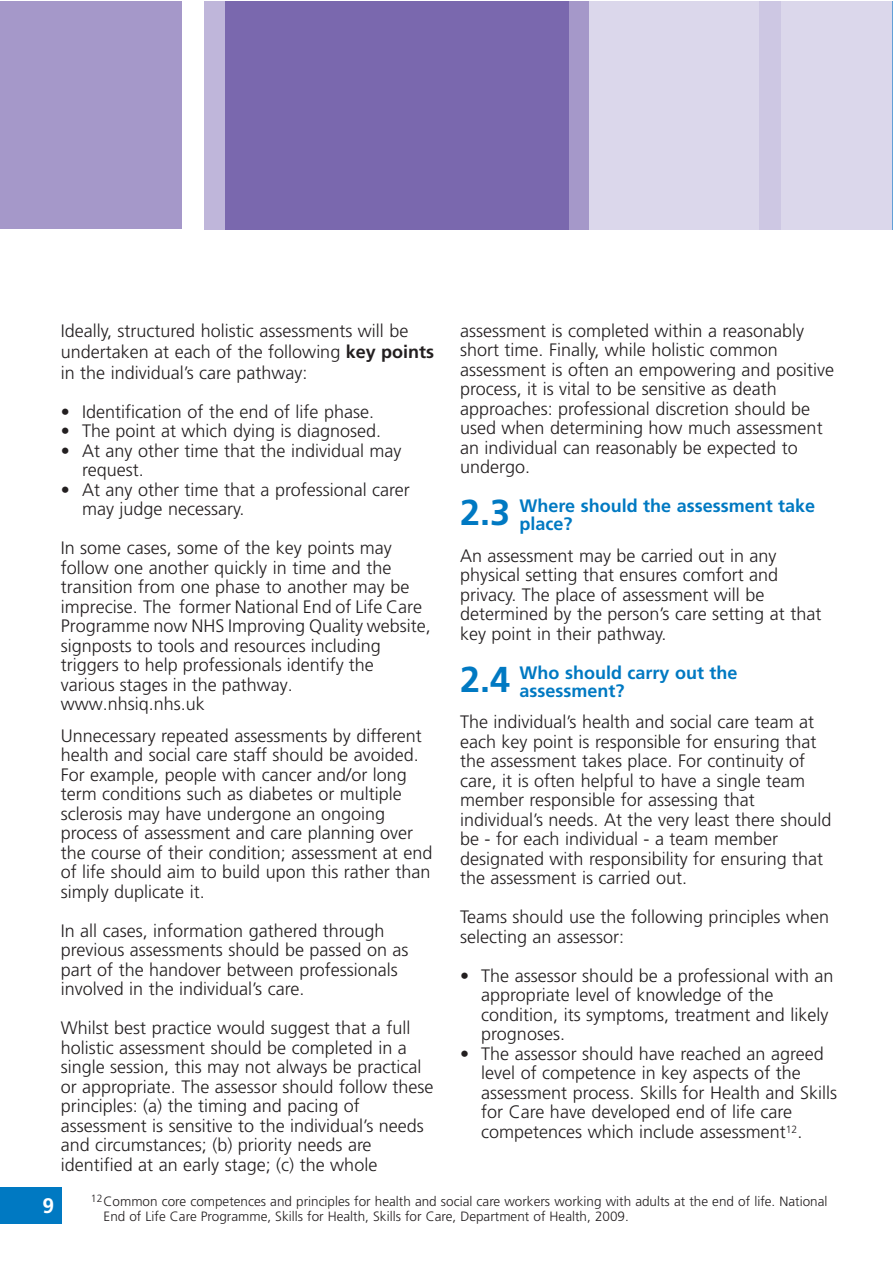
<style>
.page{position:relative;width:893px;height:1263px;background:#fff}
.page>*{position:absolute;margin:0;border:0;box-sizing:border-box;transform-origin:0 0}
.t1{font:700 21px "Frutiger";color:#fff}
.t2{font:300 18px/19.5px "Frutiger";color:#231f20}
.t3{font:300 18px/19.5px "Frutiger LT Std";color:#231f20}
.t4{font:700 18px/18px "Frutiger";color:#0079c2}
.t5{font:300 13.5px/15px "Frutiger";color:#231f20}
.s1{font-weight:700}
.s2{font-family:"Frutiger LT Std"}
.s3{font-size:36px}
</style>
<div class="page">
<div style="left:448px;top:1px;width:444px;height:228px;background:#dbd7eb"></div>
<div style="left:0;top:1px;width:181px;height:228px;background:#a598c9"></div>
<div style="left:205px;top:1px;width:21px;height:228px;background:#bfb6da"></div>
<div style="left:759px;top:1px;width:22px;height:228px;background:#cdc7e3"></div>
<div style="left:569px;top:1px;width:21px;height:228px;background:#a598c9"></div>
<div style="left:589px;top:1px;width:169px;height:228px;background:#dbd7eb"></div>
<div style="left:226px;top:1px;width:343px;height:228px;background:#7a68ae"></div>
<div style="left:0;top:1188px;width:61px;height:36px;background:#0079c2"></div>
<p class="t2" style="left:61px;top:320px;width:375px;line-height:21px">Ideally, structured holistic assessments will be undertaken at each of the following <span class="s1">key points </span>in the individual’s care pathway:</p>
<p class="t2" style="left:61px;top:402px;width:315px">• Identification of the end of life phase.</p>
<p class="t2" style="left:61px;top:421px;width:322px">• The point at which dying is diagnosed.</p>
<p class="t2" style="left:82px;top:441px;width:321px;text-indent:-21px">• At any other time that the individual may request.</p>
<p class="t2" style="left:82px;top:480px;width:329px;text-indent:-21px">• At any other time that a professional carer may judge necessary.</p>
<p class="t2" style="left:61px;top:538px;width:372px">In some cases, some of the key points may follow one another quickly in time and the transition from one phase to another may be imprecise. The former National End of Life Care Programme now NHS Improving Quality website<span class="s2">,</span></p>
<p class="t3" style="left:61px;top:636px;width:322px">signposts to tools and resources including triggers to help professionals identify the various stages in the pathway.</p>
<p class="t2" style="left:61px;top:688px;width:363px;line-height:31.5px">www.nhsiq.nhs.uk<br>Unnecessary repeated assessments by different</p>
<p class="t2" style="left:61px;top:745px;width:373px">health and social care staff should be avoided.<br>For example, people with cancer and/or long term conditions such as diabetes or multiple sclerosis may have undergone an ongoing process of assessment and care planning over the course of their condition; assessment at end of life should aim to build upon this rather than simply duplicate it.</p>
<p class="t2" style="left:61px;top:921px;width:349px">In all cases, information gathered through previous assessments should be passed on as part of the handover between professionals involved in the individual’s care.</p>
<p class="t2" style="left:61px;top:1018px;width:374px">Whilst best practice would suggest that a full holistic assessment should be completed in a single session, this may not always be practical or appropriate. The assessor should follow these principles: (a) the timing and pacing of assessment is sensitive to the individual’s needs and circumstances; (b) priority needs are identified at an early stage; (c) the whole</p>
<p class="t5" style="left:104px;top:1194px;width:725px;text-indent:-13px"><sup>12</sup>Common core competences and principles for health and social care workers working with adults at the end of life. National<br>End of Life Care Programme, Skills for Health, Skills for Care, Department of Health, 2009.</p>
<p class="t2" style="left:460px;top:321px;width:376px">assessment is completed within a reasonably short time. Finally, while holistic common assessment is often an empowering and positive process, it is vital to be sensitive as death approaches: professional discretion should be used when determining how much assessment an individual can reasonably be expected to undergo.</p>
<p class="t4" style="left:520px;top:497px;width:297px;text-indent:-60px"><span class="s3">2.3</span> Where should the assessment take place?</p>
<p class="t2" style="left:460px;top:546px;width:363px">An assessment may be carried out in any physical setting that ensures comfort and privacy. The place of assessment will be determined by the person’s care setting at that key point in their pathway.</p>
<p class="t4" style="left:520px;top:663px;width:220px;text-indent:-60px"><span class="s3">2.4</span> Who should carry out the assessment?</p>
<p class="t2" style="left:460px;top:712px;width:373px">The individual’s health and social care team at each key point is responsible for ensuring that the assessment takes place. For continuity of care, it is often helpful to have a single team member responsible for assessing that individual’s needs. At the very least there should be - for each individual - a team member designated with responsibility for ensuring that the assessment is carried out.</p>
<p class="t2" style="left:460px;top:907px;width:371px">Teams should use the following principles when selecting an assessor:</p>
<p class="t2" style="left:481px;top:966px;width:354px;text-indent:-21px">• The assessor should be a professional with an appropriate level of knowledge of the condition, its symptoms, treatment and likely prognoses.</p>
<p class="t2" style="left:481px;top:1044px;width:357px;text-indent:-21px">• The assessor should have reached an agreed level of competence in key aspects of the assessment process. Skills for Health and Skills for Care have developed end of life care competences which include assessment<sup>12</sup>.</p>
<p class="t1" style="left:43px;top:1193px;width:13px">9</p>
</div>
